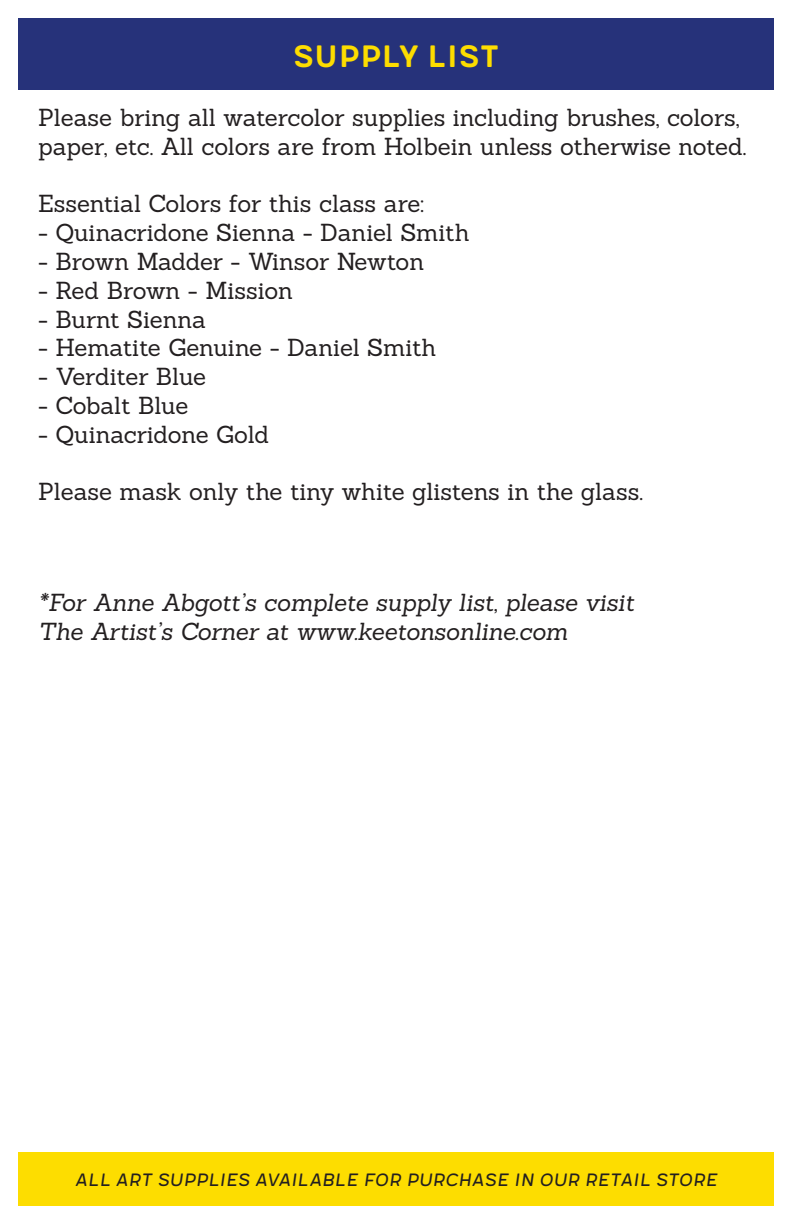
<style>
.page{position:relative;width:792px;height:1224px;background:#fff}
.page>*{position:absolute;margin:0;border:0;box-sizing:border-box;transform-origin:0 0}
.t1{font:38px "Meltow San 200";color:#fddd00}
.t2{font:24px/28.8px "Sanchez";letter-spacing:-.005em;color:#231f20}
.t3{font:italic 24px/28.8px "Sanchez";letter-spacing:-.005em;color:#231f20}
.t4{font:italic 22px "Meltow San 100";color:#231f20}
</style>
<div class="page">
<div style="left:18px;top:18px;width:756px;height:72px;background:#26327a"></div>
<div style="left:18px;top:1152px;width:756px;height:54px;background:#fddd00"></div>
<h1 class="t1" style="left:293px;top:31px;width:208px">Supply list</h1>
<p class="t2" style="left:38px;top:106px;width:710px">Please bring all watercolor supplies including brushes, colors, paper, etc. All colors are from Holbein unless otherwise noted.</p>
<p class="t2" style="left:38px;top:192px;width:388px">Essential Colors for this class are:</p>
<p class="t2" style="left:38px;top:221px;width:433px">- Quinacridone Sienna - Daniel Smith</p>
<p class="t2" style="left:38px;top:250px;width:388px">- Brown Madder - Winsor Newton</p>
<p class="t2" style="left:38px;top:279px;width:256px">- Red Brown - Mission</p>
<p class="t2" style="left:38px;top:307px;width:170px">- Burnt Sienna</p>
<p class="t2" style="left:38px;top:336px;width:400px">- Hematite Genuine - Daniel Smith</p>
<p class="t2" style="left:38px;top:365px;width:169px">- Verditer Blue</p>
<p class="t2" style="left:38px;top:394px;width:152px">- Cobalt Blue</p>
<p class="t2" style="left:38px;top:423px;width:233px">- Quinacridone Gold</p>
<p class="t2" style="left:38px;top:480px;width:606px">Please mask only the tiny white glistens in the glass.</p>
<p class="t3" style="left:38px;top:589px;width:598px">*For Anne Abgott’s complete supply list, please visit<br>The Artist’s Corner at www.keetonsonline.com</p>
<p class="t4" style="left:75px;top:1165px;width:644px">all art supplies available for purchase in our retail store</p>
</div>
